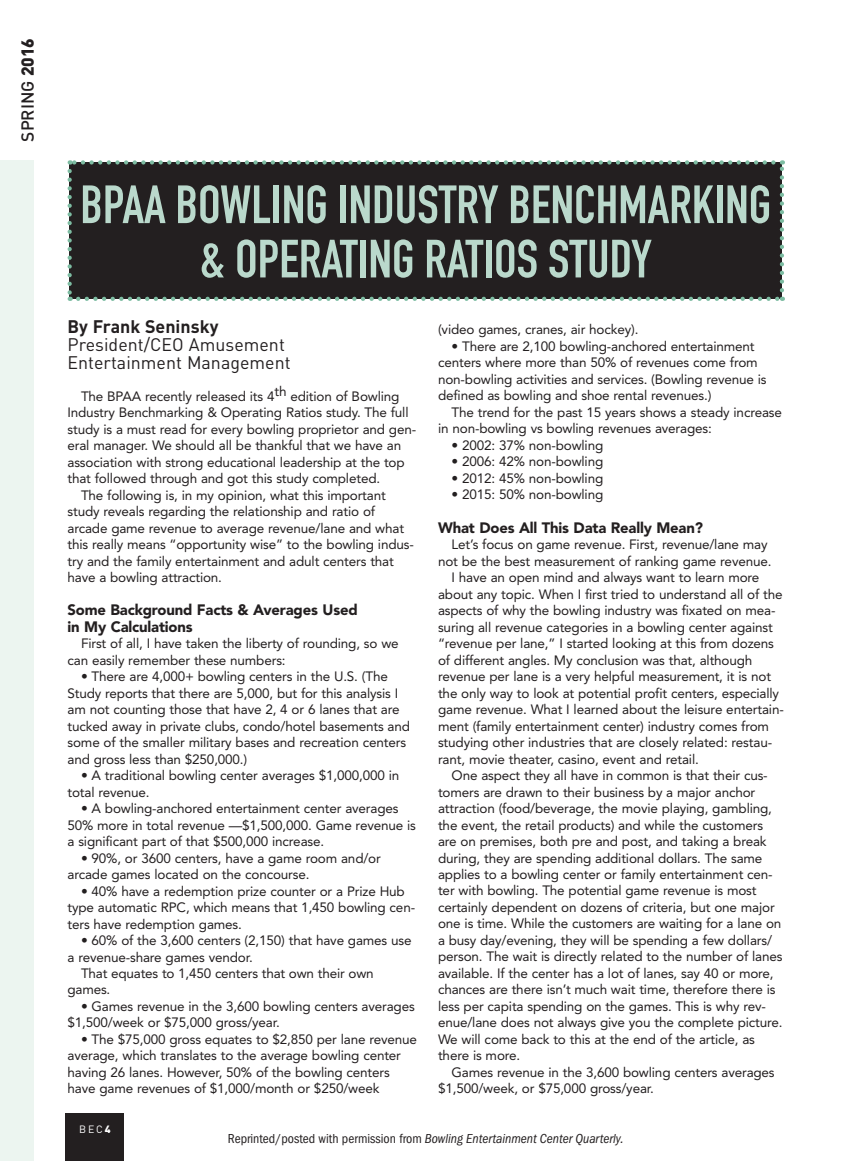
<style>
.page{position:relative;width:851px;height:1161px;background:#fff}
.page>*{position:absolute;margin:0;border:0;box-sizing:border-box;transform-origin:0 0}
.t1{font:52.95px/54.3px "DIN Engschrift";color:#bad9cc;text-align:center}
.t2{font:18px/18px "DIN";color:#231f20}
.t3{font:700 18px "DIN";color:#231f20}
.t4{font:500 17.25px "DIN";color:#231f20}
.t5{font:900 15px/16.5px "Avenir";letter-spacing:-.01em;color:#231f20}
.t6{font:13.5px/16.5px "Avenir";letter-spacing:-.01em;color:#231f20}
.t7{font:italic condensed 13.5px "Franklin Gothic";color:#231f20}
.t8{font:10.5px "DIN";color:#fff}
.s1{font-weight:900}
.s2{font-style:normal}
</style>
<div class="page">
<div style="left:65px;top:1114px;width:58px;height:47px;background:#231f20"></div>
<div style="left:0;top:160px;width:34px;height:1001px;background:#ecf5f0"></div>
<div style="left:70px;top:162px;width:711px;height:137px;background:#231f20"></div>
<svg style="left:67px;top:171px;width:5px;height:130px"></svg>
<svg style="left:78px;top:297px;width:704px;height:4px"></svg>
<svg style="left:779px;top:160px;width:5px;height:130px"></svg>
<svg style="left:70px;top:160px;width:703px;height:5px"></svg>
<p class="t4" style="left:17px;top:142px;width:105px;rotate:-90deg">SPRING <span class="s1">2016</span></p>
<h1 class="t1" style="left:80px;top:178px;width:692px">BPAA BOWLING INDUSTRY BENCHMARKING &amp; OPERATING RATIOS STUDY</h1>
<h2 class="t3" style="left:68px;top:315px;width:152px">By Frank Seninsky</h2>
<h2 class="t2" style="left:68px;top:335px;width:225px">President/CEO Amusement<br>Entertainment Management</h2>
<p class="t6" style="left:81px;top:388px;width:320px">The BPAA recently released its 4th edition of Bowling</p>
<p class="t6" style="left:68px;top:404px;width:342px">Industry Benchmarking &amp; Operating Ratios study. The full</p>
<p class="t6" style="left:68px;top:421px;width:350px">study is a must read for every bowling proprietor and gen-</p>
<p class="t6" style="left:68px;top:437px;width:335px">eral manager. We should all be thankful that we have an</p>
<p class="t6" style="left:68px;top:454px;width:339px">association with strong educational leadership at the top</p>
<p class="t6" style="left:68px;top:470px;width:314px">that followed through and got this study completed.</p>
<p class="t6" style="left:81px;top:487px;width:306px">The following is, in my opinion, what this important</p>
<p class="t6" style="left:68px;top:503px;width:309px">study reveals regarding the relationship and ratio of</p>
<p class="t6" style="left:68px;top:520px;width:338px">arcade game revenue to average revenue/lane and what</p>
<p class="t6" style="left:68px;top:536px;width:348px">this really means “opportunity wise” to the bowling indus-</p>
<p class="t6" style="left:68px;top:553px;width:328px">try and the family entertainment and adult centers that</p>
<p class="t6" style="left:68px;top:569px;width:156px">have a bowling attraction.</p>
<p class="t5" style="left:68px;top:602px;width:292px">Some Background Facts &amp; Averages Used in My Calculations</p>
<p class="t6" style="left:68px;top:635px;width:333px;text-indent:14px">First of all, I have taken the liberty of rounding, so we can easily remember these numbers:</p>
<p class="t6" style="left:68px;top:668px;width:344px;text-indent:14px">• There are 4,000+ bowling centers in the U.S. (The Study reports that there are 5,000, but for this analysis I am not counting those that have 2, 4 or 6 lanes that are tucked away in private clubs, condo/hotel basements and some of the smaller military bases and recreation centers and gross less than $250,000.)</p>
<p class="t6" style="left:68px;top:767px;width:333px;text-indent:14px">• A traditional bowling center averages $1,000,000 in total revenue.</p>
<p class="t6" style="left:68px;top:800px;width:350px;text-indent:14px">• A bowling-anchored entertainment center averages<br>50% more in total revenue —$1,500,000. Game revenue is a significant part of that $500,000 increase.</p>
<p class="t6" style="left:68px;top:850px;width:315px;text-indent:14px">• 90%, or 3600 centers, have a game room and/or arcade games located on the concourse.</p>
<p class="t6" style="left:68px;top:883px;width:349px;text-indent:14px">• 40% have a redemption prize counter or a Prize Hub type automatic RPC, which means that 1,450 bowling cen&shy;ters have redemption games.</p>
<p class="t6" style="left:81px;top:932px;width:332px">• 60% of the 3,600 centers (2,150) that have games use</p>
<p class="t6" style="left:68px;top:949px;width:187px">a revenue-share games vendor.</p>
<p class="t6" style="left:81px;top:965px;width:294px">That equates to 1,450 centers that own their own</p>
<p class="t6" style="left:68px;top:982px;width:44px">games.</p>
<p class="t6" style="left:68px;top:998px;width:349px;text-indent:14px">• Games revenue in the 3,600 bowling centers averages $1,500/week or $75,000 gross/year.</p>
<p class="t6" style="left:68px;top:1031px;width:351px;text-indent:14px">• The $75,000 gross equates to $2,850 per lane revenue average, which translates to the average bowling center having 26 lanes. However, 50% of the bowling centers have game revenues of $1,000/month or $250/week</p>
<p class="t6" style="left:438px;top:322px;width:202px">(video games, cranes, air hockey).</p>
<p class="t6" style="left:438px;top:338px;width:330px;text-indent:14px">• There are 2,100 bowling-anchored entertainment centers where more than 50% of revenues come from non-bowling activities and services. (Bowling revenue is defined as bowling and shoe rental revenues.)</p>
<p class="t6" style="left:438px;top:404px;width:345px;text-indent:14px">The trend for the past 15 years shows a steady increase in non-bowling vs bowling revenues averages:</p>
<p class="t6" style="left:451px;top:437px;width:153px">• 2002: 37% non-bowling</p>
<p class="t6" style="left:451px;top:454px;width:153px">• 2006: 42% non-bowling</p>
<p class="t6" style="left:451px;top:470px;width:153px">• 2012: 45% non-bowling</p>
<p class="t6" style="left:451px;top:487px;width:153px">• 2015: 50% non-bowling</p>
<p class="t5" style="left:438px;top:519px;width:266px">What Does All This Data Really Mean?</p>
<p class="t6" style="left:451px;top:536px;width:317px">Let’s focus on game revenue. First, revenue/lane may</p>
<p class="t6" style="left:438px;top:553px;width:335px">not be the best measurement of ranking game revenue.</p>
<p class="t6" style="left:451px;top:569px;width:309px">I have an open mind and always want to learn more</p>
<p class="t6" style="left:438px;top:586px;width:346px">about any topic. When I first tried to understand all of the</p>
<p class="t6" style="left:438px;top:602px;width:339px">aspects of why the bowling industry was fixated on mea-</p>
<p class="t6" style="left:438px;top:619px;width:336px">suring all revenue categories in a bowling center against</p>
<p class="t6" style="left:438px;top:635px;width:337px">“revenue per lane,” I started looking at this from dozens</p>
<p class="t6" style="left:438px;top:652px;width:316px">of different angles. My conclusion was that, although</p>
<p class="t6" style="left:438px;top:668px;width:334px">revenue per lane is a very helpful measurement, it is not</p>
<p class="t6" style="left:438px;top:685px;width:342px">the only way to look at potential profit centers, especially</p>
<p class="t6" style="left:438px;top:701px;width:347px">game revenue. What I learned about the leisure entertain-</p>
<p class="t6" style="left:438px;top:718px;width:332px">ment (family entertainment center) industry comes from</p>
<p class="t6" style="left:438px;top:734px;width:335px">studying other industries that are closely related: restau-</p>
<p class="t6" style="left:438px;top:751px;width:262px">rant, movie theater, casino, event and retail.</p>
<p class="t6" style="left:451px;top:767px;width:318px">One aspect they all have in common is that their cus-</p>
<p class="t6" style="left:438px;top:784px;width:319px">tomers are drawn to their business by a major anchor</p>
<p class="t6" style="left:438px;top:800px;width:335px">attraction (food/beverage, the movie playing, gambling,</p>
<p class="t6" style="left:438px;top:817px;width:326px">the event, the retail products) and while the customers</p>
<p class="t6" style="left:438px;top:833px;width:330px">are on premises, both pre and post, and taking a break</p>
<p class="t6" style="left:438px;top:850px;width:326px">during, they are spending additional dollars. The same</p>
<p class="t6" style="left:438px;top:866px;width:336px">applies to a bowling center or family entertainment cen-</p>
<p class="t6" style="left:438px;top:883px;width:320px">ter with bowling. The potential game revenue is most</p>
<p class="t6" style="left:438px;top:899px;width:338px">certainly dependent on dozens of criteria, but one major</p>
<p class="t6" style="left:438px;top:916px;width:345px">one is time. While the customers are waiting for a lane on</p>
<p class="t6" style="left:438px;top:932px;width:335px">a busy day/evening, they will be spending a few dollars/</p>
<p class="t6" style="left:438px;top:949px;width:346px">person. The wait is directly related to the number of lanes</p>
<p class="t6" style="left:438px;top:965px;width:337px">available. If the center has a lot of lanes, say 40 or more,</p>
<p class="t6" style="left:438px;top:982px;width:339px">chances are there isn’t much wait time, therefore there is</p>
<p class="t6" style="left:438px;top:998px;width:329px">less per capita spending on the games. This is why rev-</p>
<p class="t6" style="left:438px;top:1015px;width:346px">enue/lane does not always give you the complete picture.</p>
<p class="t6" style="left:438px;top:1031px;width:318px">We will come back to this at the end of the article, as</p>
<p class="t6" style="left:438px;top:1048px;width:84px">there is more.</p>
<p class="t6" style="left:451px;top:1064px;width:324px">Games revenue in the 3,600 bowling centers averages</p>
<p class="t6" style="left:438px;top:1081px;width:217px">$1,500/week, or $75,000 gross/year.</p>
<p class="t8" style="left:79px;top:1123px;width:33px">BEC<span class="s1">4</span></p>
<p class="t7" style="left:228px;top:1131px;width:397px"><span class="s2">Reprinted/posted with permission from</span> Bowling Entertainment Center Quarterly.</p>
</div>
